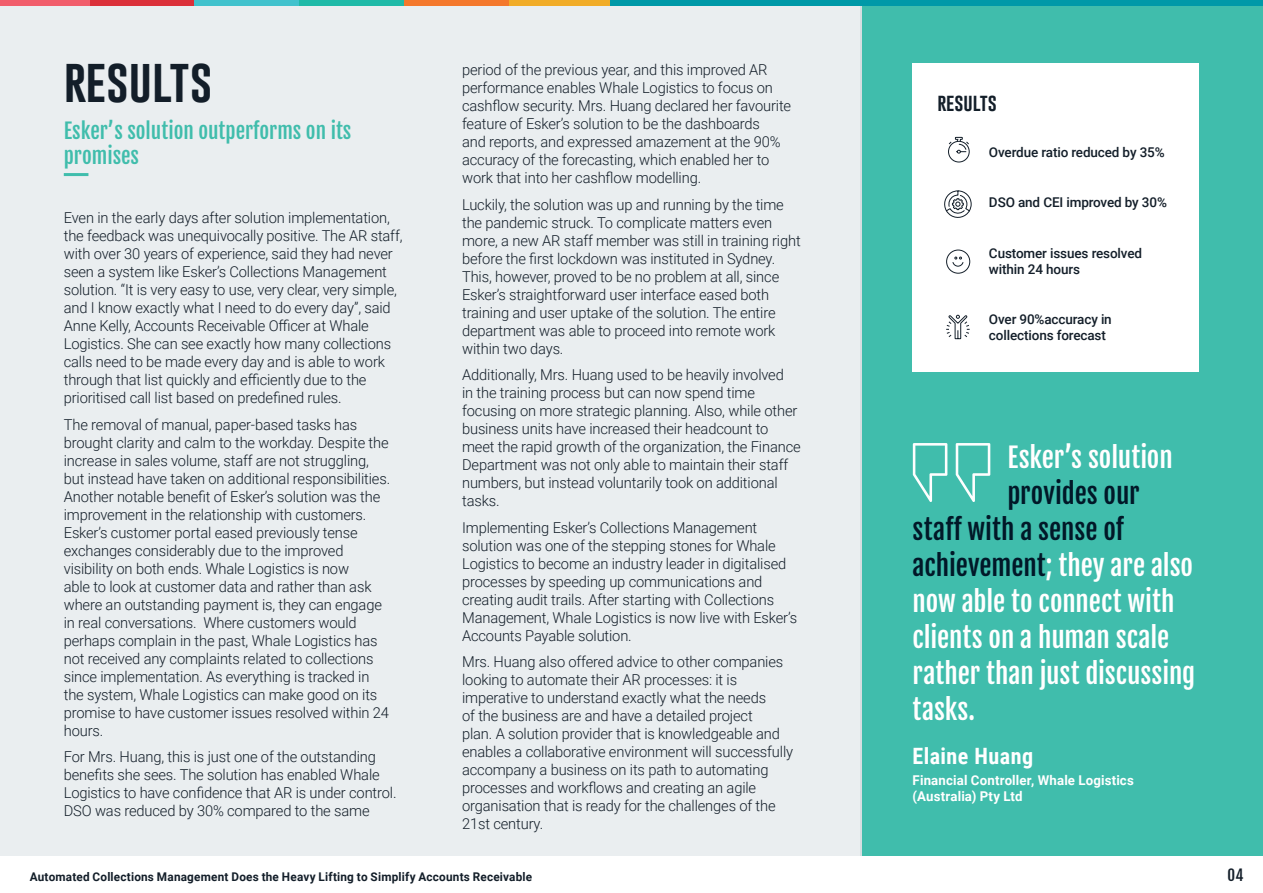
<style>
.page{position:relative;width:1263px;height:893px;background:#fff}
.page>*{position:absolute;margin:0;border:0;box-sizing:border-box;transform-origin:0 0}
.t1{font:45px "Gobold";color:#131e29}
.t2{font:27px/36px "Fjalla One";letter-spacing:-.005em;color:#fff}
.t3{font:700 22.5px "Roboto Condensed";letter-spacing:.02em;color:#fff}
.t4{font:21px/25.2px "Fjalla One";color:#40bdac}
.t5{font:18px "Gobold";color:#131e29}
.t6{font:300 15px/18px "Roboto";letter-spacing:-.01em;color:#131e29}
.t7{font:15px "Fjalla One";color:#131e29}
.t8{font:500 13.5px/16.2px "Roboto";letter-spacing:-.01em;color:#131e29}
.t9{font:700 13.5px/16.2px "Roboto";letter-spacing:.01em;color:#fff}
.t10{font:700 12px "Roboto";letter-spacing:.015em;color:#131e29}
.s1{color:#011828}
</style>
<div class="page">
<div style="left:0;top:1px;width:862px;height:892px;background:#eaeef0"></div>
<div style="left:861px;top:0;width:402px;height:856px;background:#40bdac"></div>
<hr style="left:860px;top:0;width:2px;height:856px;background:#d6dee1">
<hr style="left:64px;top:173px;width:24px;height:3px;background:#40bdac">
<div style="left:912px;top:64px;width:287px;height:308px;background:#fff"></div>
<svg style="left:943px;top:190px;width:29px;height:30px"></svg>
<svg style="left:948px;top:137px;width:22px;height:26px"></svg>
<svg style="left:945px;top:314px;width:25px;height:26px"></svg>
<div style="left:946px;top:250px;width:24px;height:24px;border:1px solid #131e29;border-radius:50%"></div>
<svg style="left:952px;top:257px;width:12px;height:10px"></svg>
<svg style="left:956px;top:443px;width:34px;height:59px"></svg>
<svg style="left:913px;top:443px;width:34px;height:59px"></svg>
<div style="left:0;top:856px;width:1263px;height:37px;background:#fff"></div>
<div style="left:0;top:0;width:90px;height:6px;background:#f15d6b"></div>
<div style="left:90px;top:0;width:105px;height:6px;background:#db303a"></div>
<div style="left:195px;top:0;width:105px;height:6px;background:#41c2cd"></div>
<div style="left:299px;top:0;width:105px;height:6px;background:#1fbaa8"></div>
<div style="left:404px;top:0;width:105px;height:6px;background:#f4782c"></div>
<div style="left:509px;top:0;width:539px;height:6px;background:#f1ac28"></div>
<div style="left:610px;top:0;width:653px;height:6px;background:#0099a8"></div>
<h1 class="t1" style="left:64px;top:52px;width:150px">RESULTS</h1>
<h3 class="t4" style="left:64px;top:118px;width:289px">Esker’s solution outperforms on its promises</h3>
<p class="t6" style="left:64px;top:208px;width:340px">Even in the early days after solution implementation, the feedback was unequivocally positive. The AR staff, with over 30 years of experience, said they had never seen a system like Esker’s Collections Management solution. “It is very easy to use, very clear, very simple, and I know exactly what I need to do every day”, said Anne Kelly, Accounts Receivable Officer at Whale Logistics. She can see exactly how many collections calls need to be made every day and is able to work through that list quickly and efficiently due to the prioritised call list based on predefined rules.</p>
<p class="t6" style="left:64px;top:415px;width:328px">The removal of manual, paper-based tasks has brought clarity and calm to the workday. Despite the increase in sales volume, staff are not struggling, but instead have taken on additional responsibilities.<br>Another notable benefit of Esker’s solution was the improvement in the relationship with customers.<br>Esker’s customer portal eased previously tense exchanges considerably due to the improved visibility on both ends. Whale Logistics is now<br>able to look at customer data and rather than ask where an outstanding payment is, they can engage in real conversations. Where customers would perhaps complain in the past, Whale Logistics has not received any complaints related to collections since implementation. As everything is tracked in the system, Whale Logistics can make good on its promise to have customer issues resolved within 24 hours.</p>
<p class="t6" style="left:64px;top:747px;width:334px">For Mrs. Huang, this is just one of the outstanding benefits she sees. The solution has enabled Whale Logistics to have confidence that AR is under control.<br>DSO was reduced by 30% compared to the same</p>
<p class="t6" style="left:462px;top:60px;width:331px">period of the previous year, and this improved AR performance enables Whale Logistics to focus on cashflow security. Mrs. Huang declared her favourite feature of Esker’s solution to be the dashboards<br>and reports, and expressed amazement at the 90% accuracy of the forecasting, which enabled her to work that into her cashflow modelling.</p>
<p class="t6" style="left:462px;top:195px;width:340px">Luckily, the solution was up and running by the time the pandemic struck. To complicate matters even more, a new AR staff member was still in training right before the first lockdown was instituted in Sydney.<br>This, however, proved to be no problem at all, since Esker’s straightforward user interface eased both training and user uptake of the solution. The entire department was able to proceed into remote work within two days.</p>
<p class="t6" style="left:462px;top:365px;width:340px">Additionally, Mrs. Huang used to be heavily involved<br>in the training process but can now spend time focusing on more strategic planning. Also, while other business units have increased their headcount to meet the rapid growth of the organization, the Finance Department was not only able to maintain their staff numbers, but instead voluntarily took on additional tasks.</p>
<p class="t6" style="left:462px;top:518px;width:337px">Implementing Esker’s Collections Management solution was one of the stepping stones for Whale Logistics to become an industry leader in digitalised processes by speeding up communications and creating audit trails. After starting with Collections Management, Whale Logistics is now live with Esker’s Accounts Payable solution.</p>
<p class="t6" style="left:462px;top:652px;width:333px">Mrs. Huang also offered advice to other companies looking to automate their AR processes: it is imperative to understand exactly what the needs<br>of the business are and have a detailed project<br>plan. A solution provider that is knowledgeable and enables a collaborative environment will successfully accompany a business on its path to automating processes and workflows and creating an agile organisation that is ready for the challenges of the 21st century.</p>
<p class="t5" style="left:937px;top:91px;width:61px">RESULTS</p>
<p class="t8" style="left:989px;top:144px;width:177px">Overdue ratio reduced by 35%</p>
<p class="t8" style="left:989px;top:194px;width:179px">DSO and CEI improved by 30%</p>
<p class="t8" style="left:989px;top:244px;width:155px">Customer issues resolved within 24 hours</p>
<p class="t8" style="left:989px;top:311px;width:124px">Over 90%accuracy in collections forecast</p>
<h2 class="t2" style="left:1007px;top:440px;width:167px">Esker’s solution</h2>
<h2 class="t2" style="left:912px;top:476px;width:284px;text-indent:95px"><span class="s1">provides our staff with a sense of achievement</span>; they are also now able to connect with clients on a human scale rather than just discussing tasks.</h2>
<h3 class="t3" style="left:912px;top:741px;width:122px">Elaine Huang</h3>
<p class="t9" style="left:912px;top:771px;width:223px">Financial Controller, Whale Logistics (Australia) Pty Ltd</p>
<p class="t10" style="left:30px;top:868px;width:504px">Automated Collections Management Does the Heavy Lifting to Simplify Accounts Receivable</p>
<p class="t7" style="left:1227px;top:866px;width:18px">04</p>
</div>
